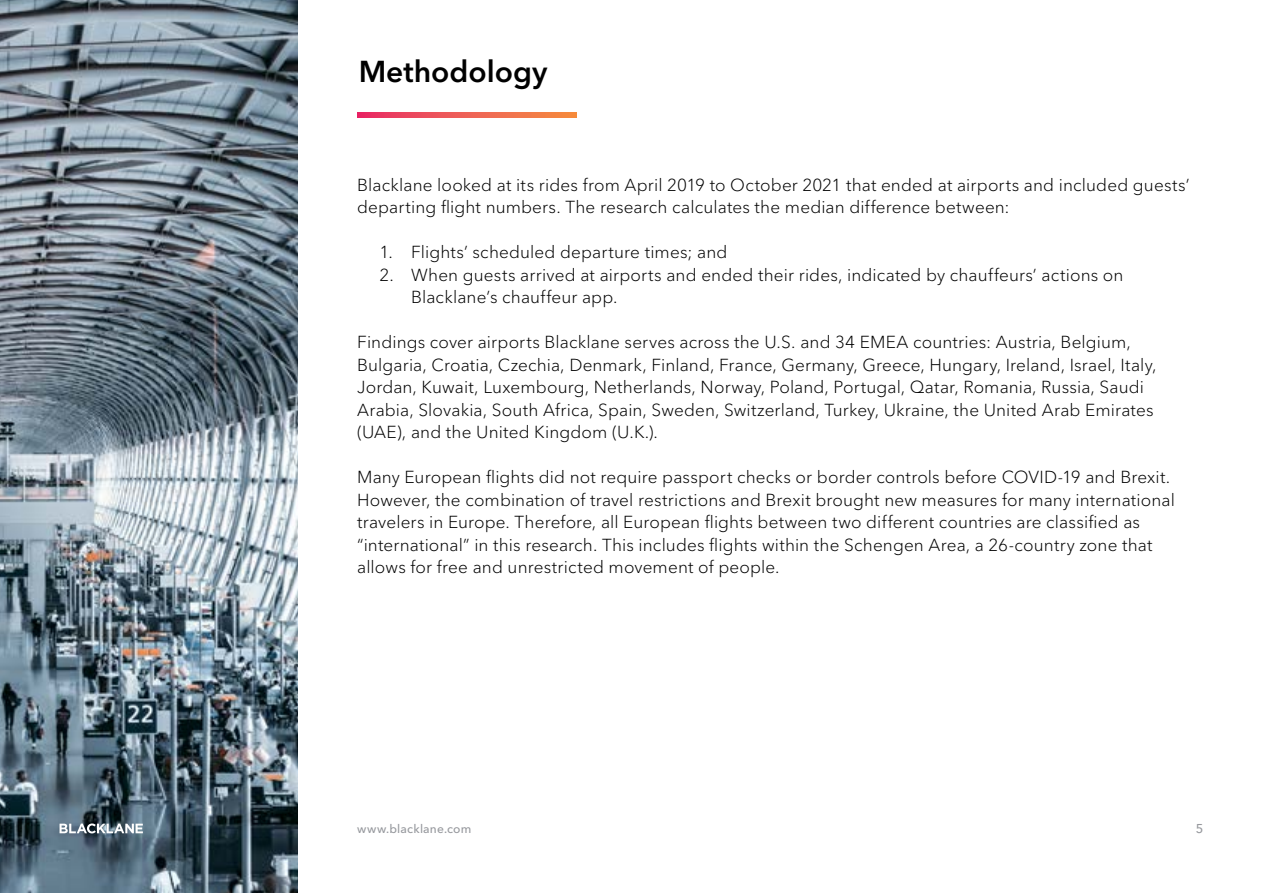
<style>
.page{position:relative;width:1263px;height:893px;background:#fff}
.page>*{position:absolute;margin:0;border:0;box-sizing:border-box;transform-origin:0 0}
.t1{font:600 30px "Avenir Next LT Pro";color:#000}
.t2{font:300 17.25px/22.5px "Avenir Next LT Pro";letter-spacing:.01em;color:#000}
.t3{font:500 12.75px "Avenir Next LT Pro";color:#97999e}
.t4{font:500 12px "Avenir Next LT Pro";letter-spacing:.015em;color:#97999e}
</style>
<div class="page">
<img style="left:0;top:0;width:298px;height:893px">
<svg style="left:60px;top:823px;width:83px;height:10px"></svg>
<svg style="left:357px;top:112px;width:220px;height:5px"></svg>
<h1 class="t1" style="left:359px;top:54px;width:190px">Methodology</h1>
<p class="t2" style="left:357px;top:173px;width:834px">Blacklane looked at its rides from April 2019 to October 2021 that ended at airports and included guests’ departing flight numbers. The research calculates the median difference between:</p>
<p class="t2" style="left:380px;top:241px;width:349px">1. Flights’ scheduled departure times; and</p>
<p class="t2" style="left:411px;top:263px;width:714px;text-indent:-31px">2. When guests arrived at airports and ended their rides, indicated by chauffeurs’ actions on<br>Blacklane’s chauffeur app.</p>
<p class="t2" style="left:357px;top:331px;width:801px">Findings cover airports Blacklane serves across the U.S. and 34 EMEA countries: Austria, Belgium, Bulgaria, Croatia, Czechia, Denmark, Finland, France, Germany, Greece, Hungary, Ireland, Israel, Italy, Jordan, Kuwait, Luxembourg, Netherlands, Norway, Poland, Portugal, Qatar, Romania, Russia, Saudi Arabia, Slovakia, South Africa, Spain, Sweden, Switzerland, Turkey, Ukraine, the United Arab Emirates (UAE), and the United Kingdom (U.K.).</p>
<p class="t2" style="left:357px;top:466px;width:819px">Many European flights did not require passport checks or border controls before COVID-19 and Brexit.<br>However, the combination of travel restrictions and Brexit brought new measures for many international travelers in Europe. Therefore, all European flights between two different countries are classified as “international” in this research. This includes flights within the Schengen Area, a 26-country zone that allows for free and unrestricted movement of people.</p>
<p class="t4" style="left:357px;top:822px;width:116px">www.blacklane.com</p>
<p class="t3" style="left:1196px;top:821px;width:9px">5</p>
</div>
